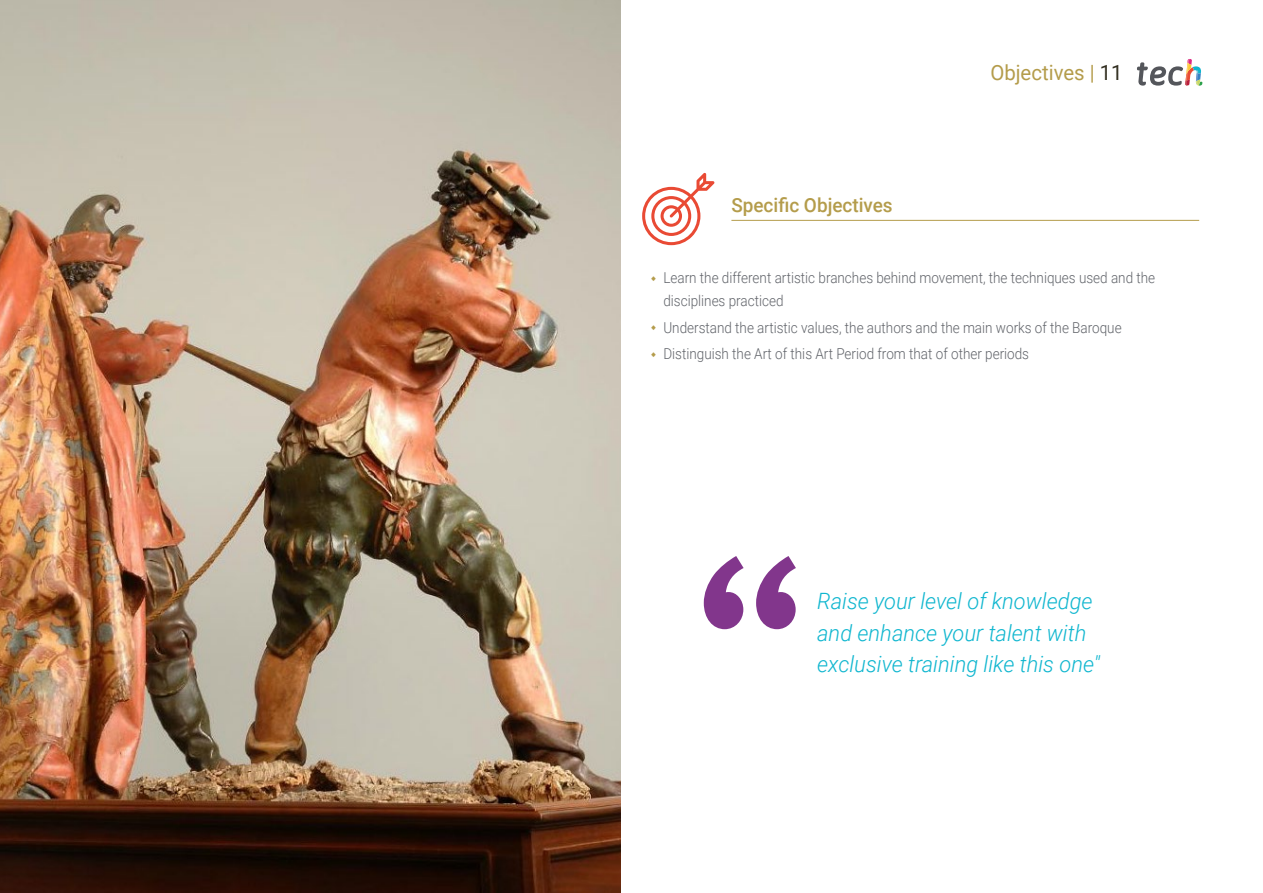
<style>
.page{position:relative;width:1263px;height:893px;background:#fff}
.page>*{position:absolute;margin:0;border:0;box-sizing:border-box;transform-origin:0 0}
.t1{font:italic 300 22.5px/31.5px "Roboto";color:#0fb6cf}
.t2{font:21px "Roboto";color:#b49c4b}
.t3{font:500 19.5px "Roboto";color:#b49c4b}
.t4{font:300 15px/22.5px "Roboto";color:#61646a;scale:.9 1}
.s1{color:#312e20}
</style>
<div class="page">
<svg style="left:704px;top:556px;width:92px;height:73px"></svg>
<hr style="left:731px;top:220px;width:468px;height:1px;background:#b49c4b">
<svg style="left:642px;top:173px;width:72px;height:72px"></svg>
<img style="left:0;top:0;width:621px;height:893px">
<svg style="left:1137px;top:59px;width:65px;height:27px"></svg>
<h3 class="t3" style="left:731px;top:191px;width:163px">Specific Objectives</h3>
<h2 class="t2" style="left:990px;top:57px;width:134px">Objectives | <span class="s1">11</span></h2>
<p class="t4" style="left:663px;top:266px;width:548px">Learn the different artistic branches behind movement, the techniques used and the disciplines practiced</p>
<p class="t4" style="left:663px;top:313px;width:511px;line-height:26.7px">Understand the artistic values, the authors and the main works of the Baroque<br>Distinguish the Art of this Art Period from that of other periods</p>
<h1 class="t1" style="left:817px;top:585px;width:284px">Raise your level of knowledge and enhance your talent with exclusive training like this one"</h1>
</div>
